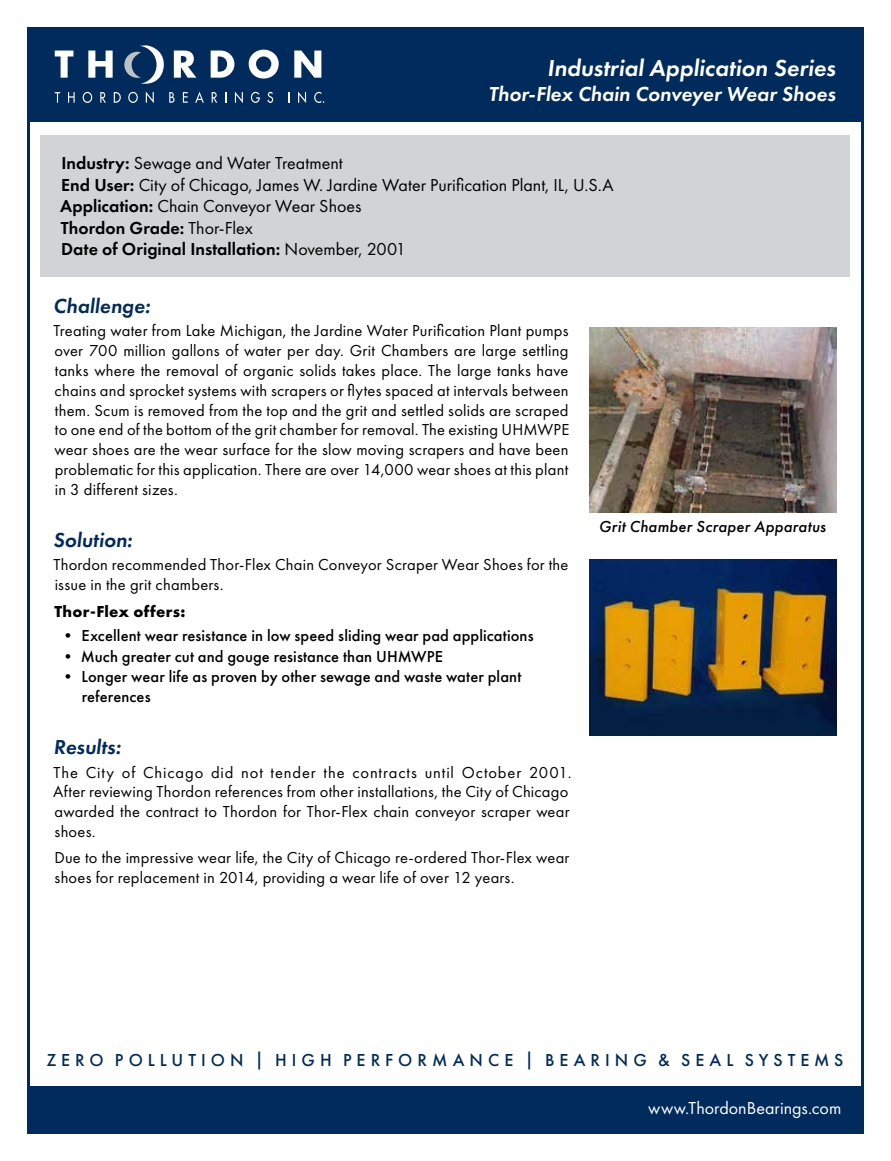
<style>
.page{position:relative;width:891px;height:1161px;background:#fff}
.page>*{position:absolute;margin:0;border:0;box-sizing:border-box;transform-origin:0 0}
.t1{font:italic 600 24px "Futura PT";letter-spacing:.005em;color:#fff}
.t2{font:italic 600 21px "Futura PT";color:#fff}
.t3{font:italic 600 21px "Futura PT";color:#002b5c}
.t4{font:18px/21.6px "Futura PT";color:#000}
.t5{font:500 18px "Futura PT";letter-spacing:.28em;color:#002b5c}
.t6{font:18px "Futura PT";color:#fff}
.t7{font:16.5px/19.8px "Futura PT";letter-spacing:.015em;color:#000}
.t8{font:500 16.5px/19.8px "Futura PT";letter-spacing:.005em;color:#000}
.t9{font:italic 500 16.5px "Futura PT";letter-spacing:.015em;color:#000}
.t10{font:700 16.5px "Futura PT";letter-spacing:.02em;color:#000}
.s1{font-weight:600}
</style>
<div class="page">
<div style="left:29px;top:27px;width:833px;height:95px;background:#002b5c"></div>
<div style="left:29px;top:1087px;width:833px;height:47px;background:#002b5c"></div>
<svg style="left:55px;top:51px;width:18px;height:27px"></svg>
<svg style="left:88px;top:51px;width:25px;height:27px"></svg>
<svg style="left:174px;top:51px;width:22px;height:27px"></svg>
<svg style="left:211px;top:51px;width:23px;height:27px"></svg>
<svg style="left:249px;top:50px;width:30px;height:29px"></svg>
<svg style="left:294px;top:51px;width:27px;height:27px"></svg>
<svg style="left:55px;top:92px;width:5px;height:11px"></svg>
<svg style="left:68px;top:92px;width:7px;height:11px"></svg>
<svg style="left:83px;top:92px;width:9px;height:11px"></svg>
<svg style="left:100px;top:92px;width:6px;height:11px"></svg>
<svg style="left:114px;top:92px;width:7px;height:11px"></svg>
<svg style="left:128px;top:92px;width:10px;height:11px"></svg>
<svg style="left:146px;top:92px;width:8px;height:11px"></svg>
<svg style="left:169px;top:92px;width:6px;height:11px"></svg>
<svg style="left:183px;top:92px;width:5px;height:11px"></svg>
<svg style="left:195px;top:92px;width:9px;height:11px"></svg>
<svg style="left:212px;top:92px;width:5px;height:11px"></svg>
<svg style="left:235px;top:92px;width:8px;height:11px"></svg>
<svg style="left:251px;top:92px;width:9px;height:11px"></svg>
<svg style="left:267px;top:92px;width:6px;height:11px"></svg>
<svg style="left:288px;top:92px;width:2px;height:11px"></svg>
<svg style="left:298px;top:92px;width:8px;height:11px"></svg>
<svg style="left:314px;top:92px;width:10px;height:11px"></svg>
<svg style="left:124px;top:45px;width:40px;height:39px"></svg>
<div style="left:40px;top:135px;width:810px;height:142px;background:#d1d3d4"></div>
<img style="left:590px;top:328px;width:247px;height:185px">
<img style="left:590px;top:559px;width:247px;height:177px">
<h1 class="t1" style="left:547px;top:53px;width:290px">Industrial Application Series</h1>
<p class="t2" style="left:489px;top:81px;width:349px">Thor-Flex Chain Conveyer Wear Shoes</p>
<p class="t4" style="left:60px;top:152px;width:555px"><span class="s1">Industry:</span> Sewage and Water Treatment<br><span class="s1">End User:</span> City of Chicago, James W. Jardine Water Purification Plant, IL, U.S.A <span class="s1">Application:</span> Chain Conveyor Wear Shoes<br><span class="s1">Thordon Grade:</span> Thor-Flex<br><span class="s1">Date of Original Installation:</span> November, 2001</p>
<p class="t3" style="left:53px;top:292px;width:98px">Challenge:</p>
<p class="t7" style="left:53px;top:321px;width:517px;text-align:justify">Treating water from Lake Michigan, the Jardine Water Purification Plant pumps over 700 million gallons of water per day. Grit Chambers are large settling tanks where the removal of organic solids takes place. The large tanks have chains and sprocket systems with scrapers or flytes spaced at intervals between them. Scum is removed from the top and the grit and settled solids are scraped to one end of the bottom of the grit chamber for removal. The existing UHMWPE wear shoes are the wear surface for the slow moving scrapers and have been problematic for this application. There are over 14,000 wear shoes at this plant in 3 different sizes.</p>
<p class="t3" style="left:53px;top:526px;width:81px">Solution:</p>
<p class="t7" style="left:53px;top:555px;width:517px">Thordon recommended Thor-Flex Chain Conveyor Scraper Wear Shoes for the issue in the grit chambers.</p>
<p class="t10" style="left:54px;top:600px;width:133px">Thor-Flex offers:</p>
<p class="t8" style="left:60px;top:626px;width:475px">• Excellent wear resistance in low speed sliding wear pad applications</p>
<p class="t8" style="left:60px;top:646px;width:385px">• Much greater cut and gouge resistance than UHMWPE</p>
<p class="t8" style="left:82px;top:667px;width:441px;text-indent:-22px">• Longer wear life as proven by other sewage and waste water plant references</p>
<p class="t3" style="left:54px;top:734px;width:69px">Results:</p>
<p class="t7" style="left:53px;top:762px;width:520px">The City of Chicago did not tender the contracts until October 2001.<br>After reviewing Thordon references from other installations, the City of Chicago awarded the contract to Thordon for Thor-Flex chain conveyor scraper wear shoes.</p>
<p class="t7" style="left:54px;top:848px;width:517px">Due to the impressive wear life, the City of Chicago re-ordered Thor-Flex wear shoes for replacement in 2014, providing a wear life of over 12 years.</p>
<p class="t9" style="left:599px;top:517px;width:229px">Grit Chamber Scraper Apparatus</p>
<p class="t5" style="left:46px;top:1050px;width:799px">ZERO POLLUTION | HIGH PERFORMANCE | BEARING &amp; SEAL SYSTEMS</p>
<p class="t6" style="left:648px;top:1097px;width:195px">www.ThordonBearings.com</p>
</div>
